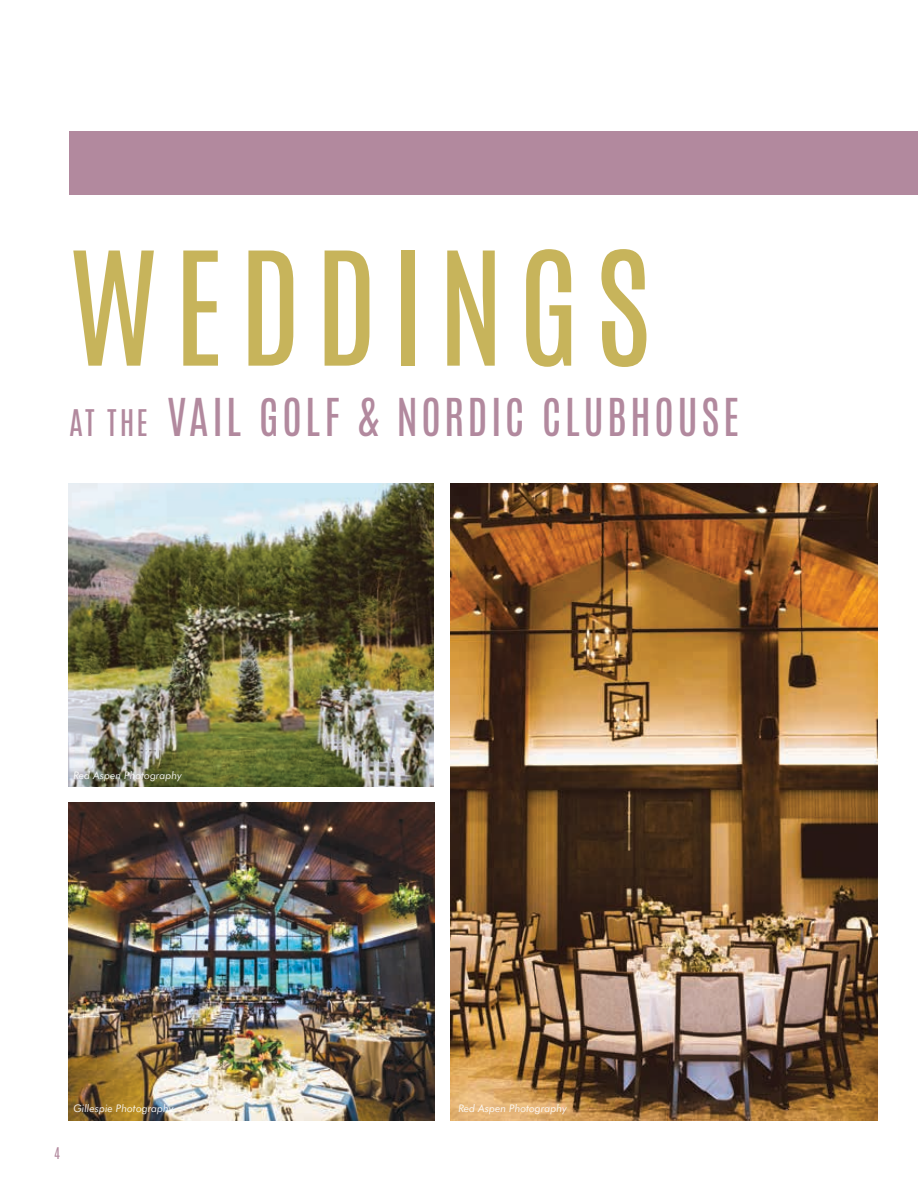
<style>
.page{position:relative;width:918px;height:1188px;background:#fff}
.page>*{position:absolute;margin:0;border:0;box-sizing:border-box;transform-origin:0 0}
.t1{font:133.95px "Antonio";letter-spacing:.105em;color:#c7b45b}
.t2{font:43.65px "Antonio";letter-spacing:.07em;color:#b2899e}
.t3{font:13.5px "Antonio";color:#b2899e}
.t4{font:italic 10.5px "Futura BT";color:#fff}
.s1{font-size:30.6px}
</style>
<div class="page">
<img style="left:450px;top:484px;width:428px;height:636px">
<img style="left:68px;top:802px;width:366px;height:318px">
<img style="left:68px;top:484px;width:365px;height:302px">
<div style="left:69px;top:131px;width:849px;height:64px;background:#b2899e"></div>
<h1 class="t1" style="left:69px;top:210px;width:584px">WEDDINGS</h1>
<h2 class="t2" style="left:69px;top:385px;width:672px"><span class="s1">AT THE</span> VAIL GOLF &amp; NORDIC CLUBHOUSE</h2>
<p class="t4" style="left:73px;top:769px;width:110px">Red Aspen Photography</p>
<p class="t3" style="left:54px;top:1143px;width:7px">4</p>
<p class="t4" style="left:73px;top:1102px;width:102px">Gillespie Photography</p>
<p class="t4" style="left:458px;top:1102px;width:110px">Red Aspen Photography</p>
</div>
